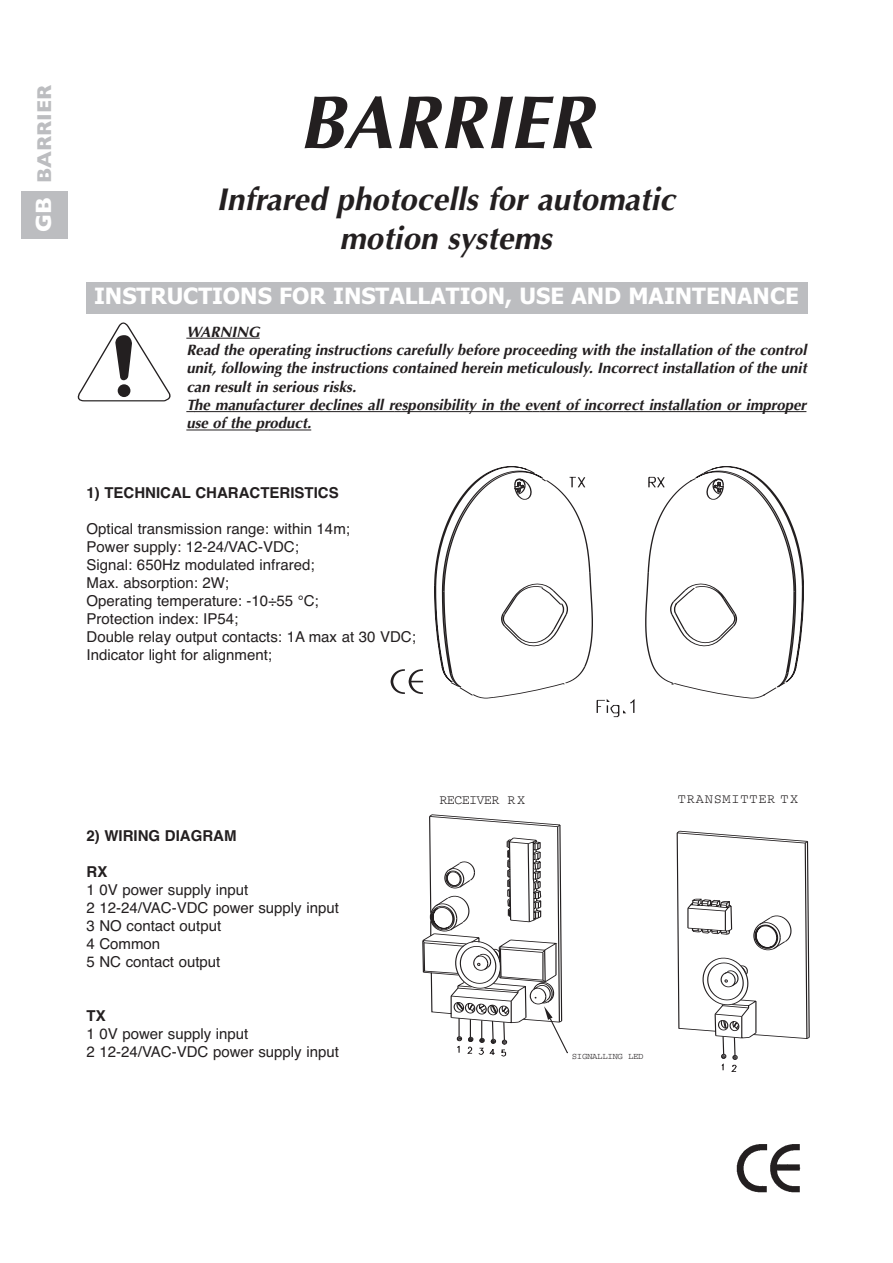
<style>
.page{position:relative;width:893px;height:1263px;background:#fff}
.page>*{position:absolute;margin:0;border:0;box-sizing:border-box;transform-origin:0 0}
.t1{font:italic 700 75px "Optima";color:#231f20}
.t2{font:italic 700 31.5px/38.5px "Optima";color:#231f20;text-align:center}
.t3{font:700 22.5px "Tahoma";color:#fff}
.t4{font:700 22.5px "Gill Sans";color:#fff}
.t5{font:700 20.25px "Gill Sans";color:#bcbdc0}
.t6{font:15px/18px "Helvetica";color:#231f20}
.t7{font:italic 700 15px/18.3px "Optima";color:#231f20}
.t8{font:700 15px "Helvetica";color:#231f20}
.t9{font:13.5px "Courier";letter-spacing:.06em;color:#231f20}
.t10{font:13.5px "Courier";letter-spacing:-.05em;color:#231f20}
.t11{font:9px "Courier";letter-spacing:-.035em;color:#231f20}
</style>
<div class="page">
<div style="left:86px;top:282px;width:722px;height:31px;background:#bcbdc0"></div>
<svg style="left:186px;top:338px;width:15px;height:1px"></svg>
<hr style="left:201px;top:338px;width:59px;height:1px;background:#231f20">
<hr style="left:194px;top:411px;width:97px;height:1px;background:#231f20">
<hr style="left:291px;top:411px;width:103px;height:1px;background:#231f20">
<hr style="left:394px;top:411px;width:138px;height:1px;background:#231f20">
<hr style="left:539px;top:411px;width:85px;height:1px;background:#231f20">
<hr style="left:624px;top:411px;width:153px;height:1px;background:#231f20">
<hr style="left:776px;top:411px;width:30px;height:1px;background:#231f20">
<hr style="left:186px;top:430px;width:84px;height:1px;background:#231f20">
<hr style="left:270px;top:430px;width:41px;height:1px;background:#231f20">
<svg style="left:77px;top:322px;width:94px;height:80px"></svg>
<svg style="left:434px;top:466px;width:370px;height:106px"></svg>
<svg style="left:391px;top:572px;width:413px;height:145px"></svg>
<svg style="left:513px;top:472px;width:34px;height:28px"></svg>
<svg style="left:568px;top:476px;width:18px;height:12px"></svg>
<svg style="left:648px;top:476px;width:18px;height:12px"></svg>
<svg style="left:689px;top:472px;width:36px;height:28px"></svg>
<svg style="left:423px;top:814px;width:386px;height:257px"></svg>
<div style="left:21px;top:191px;width:47px;height:47px;background:#bcbdc0"></div>
<img style="left:736px;top:1144px;width:65px;height:49px">
<div style="left:569px;top:1039px;width:147px;height:24px;background:#fff"></div>
<h3 class="t5" style="left:32px;top:182px;width:99px;rotate:-90deg">BARRIER</h3>
<h3 class="t4" style="left:30px;top:232px;width:36px;rotate:-90deg">GB</h3>
<h1 class="t1" style="left:299px;top:92px;width:296px">BARRIER</h1>
<h2 class="t2" style="left:216px;top:183px;width:460px">Infrared photocells for automatic motion systems</h2>
<h3 class="t3" style="left:94px;top:283px;width:706px">INSTRUCTIONS FOR INSTALLATION, USE AND MAINTENANCE</h3>
<p class="t7" style="left:186px;top:324px;width:622px">WARNING<br>Read the operating instructions carefully before proceeding with the installation of the control unit, following the instructions contained herein meticulously. Incorrect installation of the unit can result in serious risks.<br>The manufacturer declines all responsibility in the event of incorrect installation or improper use of the product.</p>
<p class="t8" style="left:87px;top:484px;width:254px">1) TECHNICAL CHARACTERISTICS</p>
<p class="t6" style="left:87px;top:519px;width:331px">Optical transmission range: within 14m;<br>Power supply: 12-24/VAC-VDC;<br>Signal: 650Hz modulated infrared;<br>Max. absorption: 2W;<br>Operating temperature: -10÷55 °C;<br>Protection index: IP54;<br>Double relay output contacts: 1A max at 30 VDC; Indicator light for alignment;</p>
<p class="t8" style="left:87px;top:827px;width:151px">2) WIRING DIAGRAM</p>
<p class="t8" style="left:87px;top:863px;width:22px">RX</p>
<p class="t6" style="left:87px;top:881px;width:254px">1 0V power supply input<br>2 12-24/VAC-VDC power supply input<br>3 NO contact output<br>4 Common<br>5 NC contact output</p>
<p class="t8" style="left:87px;top:1007px;width:21px">TX</p>
<p class="t6" style="left:87px;top:1025px;width:254px">1 0V power supply input<br>2 12-24/VAC-VDC power supply input</p>
<p class="t10" style="left:439px;top:796px;width:87px">RECEIVER R X</p>
<p class="t9" style="left:678px;top:795px;width:122px">TRANSMITTER TX</p>
<p class="t11" style="left:572px;top:1053px;width:73px">SIGNALLING LED</p>
</div>
